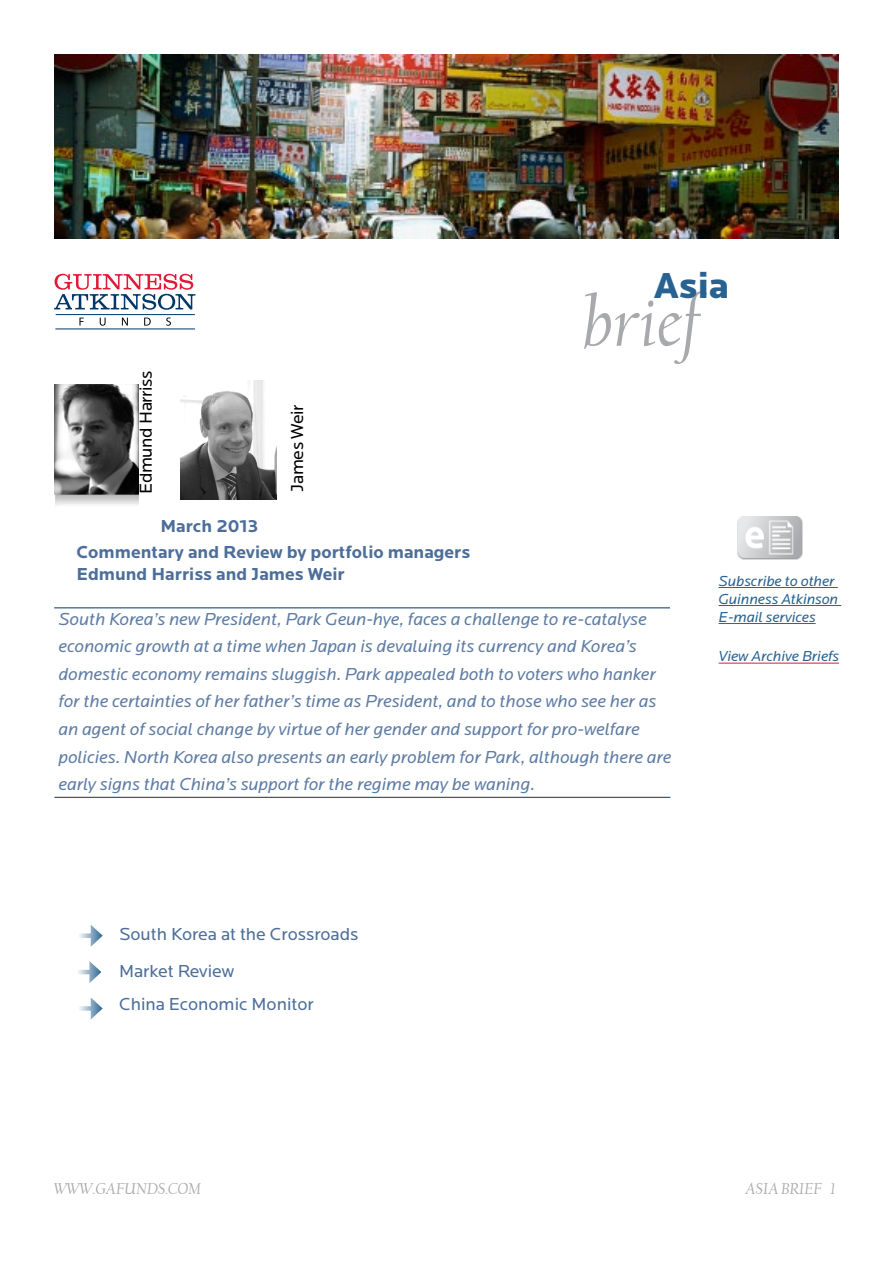
<style>
.page{position:relative;width:893px;height:1263px;background:#fff}
.page>*{position:absolute;margin:0;border:0;box-sizing:border-box;transform-origin:0 0}
.t1{font:italic 72px "Californian FB";color:#a7a9ac}
.t2{font:900 37.5px "Locator";color:#286292}
.t3{font:italic 18px/27.6px "Locator";color:#5e7ca4}
.t4{font:700 18px/21.6px "Locator";color:#4c6e99}
.t5{font:18px/36.6px "Locator";color:#4c6e99}
.t6{font:18px "Locator";letter-spacing:-.02em;color:#000}
.t7{font:italic 16.5px "Californian FB";color:#a7a9ac}
.t8{font:italic 15px/18px "Locator";color:#286292}
</style>
<div class="page">
<img style="left:54px;top:54px;width:785px;height:185px">
<svg style="left:54px;top:274px;width:141px;height:36px"></svg>
<svg style="left:79px;top:318px;width:5px;height:8px"></svg>
<svg style="left:100px;top:318px;width:6px;height:8px"></svg>
<svg style="left:122px;top:318px;width:6px;height:8px"></svg>
<svg style="left:144px;top:318px;width:7px;height:8px"></svg>
<svg style="left:166px;top:317px;width:5px;height:9px"></svg>
<hr style="left:56px;top:314px;width:139px;height:1px;background:#003768">
<hr style="left:55px;top:329px;width:140px;height:1px;background:#003768">
<img style="left:54px;top:385px;width:84px;height:120px">
<img style="left:180px;top:381px;width:96px;height:118px">
<img style="left:737px;top:517px;width:65px;height:42px">
<hr style="left:719px;top:587px;width:119px;height:1px;background:#e31837">
<hr style="left:719px;top:605px;width:122px;height:1px;background:#e31837">
<hr style="left:719px;top:623px;width:97px;height:1px;background:#e31837">
<hr style="left:719px;top:663px;width:120px;height:1px;background:#e31837">
<svg style="left:80px;top:933px;width:11px;height:5px"></svg>
<svg style="left:91px;top:925px;width:12px;height:22px"></svg>
<svg style="left:79px;top:970px;width:10px;height:4px"></svg>
<svg style="left:89px;top:962px;width:12px;height:21px"></svg>
<svg style="left:80px;top:1006px;width:11px;height:5px"></svg>
<svg style="left:91px;top:998px;width:12px;height:21px"></svg>
<hr style="left:55px;top:797px;width:615px;height:1px;background:#003768">
<hr style="left:55px;top:608px;width:614px;height:1px;background:#003768">
<p class="t6" style="left:136px;top:494px;width:125px;rotate:-90deg">Edmund Harriss</p>
<p class="t4" style="left:160px;top:515px;width:99px">March 2013</p>
<p class="t6" style="left:288px;top:492px;width:89px;rotate:-90deg">James Weir</p>
<h2 class="t2" style="left:654px;top:263px;width:77px">Asia</h2>
<h1 class="t1" style="left:583px;top:282px;width:118px">brief</h1>
<p class="t4" style="left:77px;top:542px;width:395px">Commentary and Review by portfolio managers<br>Edmund Harriss and James Weir</p>
<p class="t3" style="left:58px;top:605px;width:614px">South Korea’s new President, Park Geun-hye, faces a challenge to re-catalyse economic growth at a time when Japan is devaluing its currency and Korea’s domestic economy remains sluggish. Park appealed both to voters who hanker for the certainties of her father’s time as President, and to those who see her as an agent of social change by virtue of her gender and support for pro-welfare policies. North Korea also presents an early problem for Park, although there are early signs that China’s support for the regime may be waning.</p>
<p class="t8" style="left:719px;top:572px;width:121px">Subscribe to other<br>Guinness Atkinson<br>E-mail services</p>
<p class="t8" style="left:719px;top:648px;width:122px">View Archive Briefs</p>
<p class="t5" style="left:119px;top:916px;width:241px">South Korea at the Crossroads<br>Market Review</p>
<p class="t5" style="left:119px;top:986px;width:196px">China Economic Monitor</p>
<p class="t7" style="left:54px;top:1179px;width:148px">WWW.GAFUNDS.COM</p>
<p class="t7" style="left:746px;top:1179px;width:92px">ASIA BRIEF 1</p>
</div>
